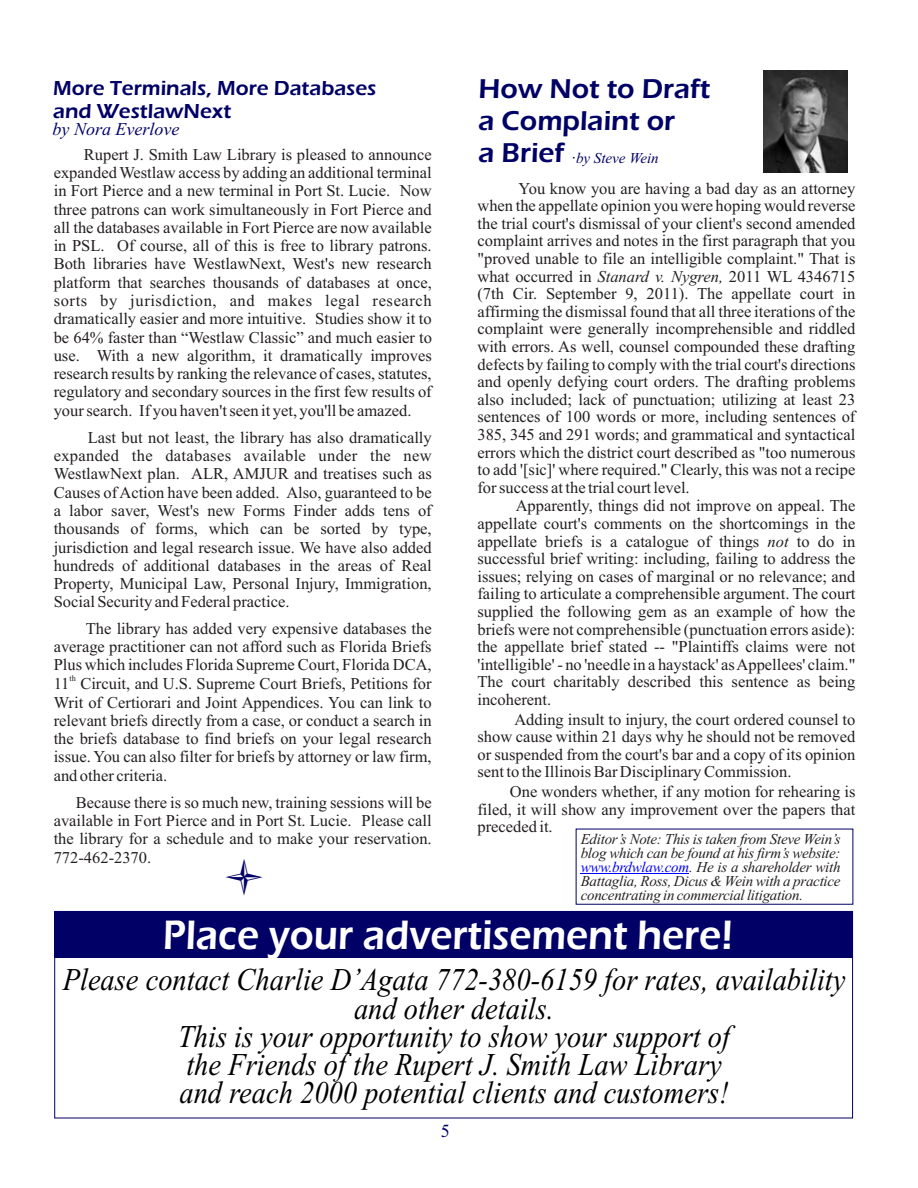
<style>
.page{position:relative;width:918px;height:1188px;background:#fff}
.page>*{position:absolute;margin:0;border:0;box-sizing:border-box;transform-origin:0 0}
.t1{font:42.75px "Webdings";color:#006}
.t2{font:600 42.6px "Eras ITC";color:#fff;scale:.91 1}
.t3{font:italic 31.65px/28.2px "Times New Roman";color:#000;text-align:center;scale:.9 1}
.t4{font:600 28.2px/32.1px "Eras ITC";color:#006}
.t5{font:600 21px/23.9px "Eras ITC";color:#006}
.t6{font:18.45px "Times New Roman";color:#006}
.t7{font:italic 18px "Times New Roman";color:#006}
.t8{font:16.5px/18.3px "Times New Roman";color:#231f20;text-align:justify}
.t9{font:italic 15px/14.1px "Times New Roman";letter-spacing:-.015em;color:#231f20;text-align:justify}
.t10{font:italic 15px "Times New Roman";color:#006}
.t11{font:8.25px "Times New Roman";color:#231f20}
.s1{font-family:"Eras ITC";font-weight:600;font-style:normal;font-size:28.2px}
.s2{font-family:"Arial"}
.s3{font-style:italic}
.s4{color:#00f}
</style>
<div class="page">
<div style="left:54px;top:911px;width:799px;height:47px;background:#006"></div>
<hr style="left:581px;top:873px;width:108px;height:1px;background:#00f">
<img style="left:764px;top:71px;width:83px;height:101px">
<p class="t5" style="left:53px;top:78px;width:325px">More Terminals, More Databases and WestlawNext</p>
<p class="t7" style="left:53px;top:122px;width:128px">by Nora Everlove</p>
<p class="t8" style="left:54px;top:147px;width:380px;text-indent:30px">Rupert J. Smith Law Library is pleased to announce expanded Westlaw access by adding an additional terminal in Fort Pierce and a new terminal in Port St. Lucie. Now three patrons can work simultaneously in Fort Pierce and all the databases available in Fort Pierce are now available in PSL. Of course, all of this is free to library patrons.<br>Both libraries have WestlawNext, West's new research platform that searches thousands of databases at once, sorts by jurisdiction, and makes legal research dramatically easier and more intuitive. Studies show it to be 64% faster than “Westlaw Classic” and much easier to use. With a new algorithm, it dramatically improves research results by ranking the relevance of cases, statutes, regulatory and secondary sources in the first few results of your search. If you haven't seen it yet, you'll be amazed.</p>
<p class="t8" style="left:54px;top:430px;width:380px;text-indent:34px">Last but not least, the library has also dramatically expanded the databases available under the new WestlawNext plan. ALR, AMJUR and treatises such as Causes of Action have been added. Also, guaranteed to be a labor saver, West's new Forms Finder adds tens of thousands of forms, which can be sorted by type, jurisdiction and legal research issue. We have also added hundreds of additional databases in the areas of Real Property, Municipal Law, Personal Injury, Immigration, Social Security and Federal practice.</p>
<p class="t8" style="left:54px;top:620px;width:380px;text-indent:32px">The library has added very expensive databases the average practitioner can not afford such as Florida Briefs Plus which includes Florida Supreme Court, Florida DCA,</p>
<p class="t11" style="left:70px;top:675px;width:8px">th</p>
<p class="t8" style="left:54px;top:676px;width:380px">11 Circuit, and U.S. Supreme Court Briefs, Petitions for Writ of Certiorari and Joint Appendices. You can link to relevant briefs directly from a case, or conduct a search in the briefs database to find briefs on your legal research issue. You can also filter for briefs by attorney or law firm, and other criteria.</p>
<p class="t8" style="left:54px;top:795px;width:380px;text-indent:22px">Because there is so much new, training sessions will be available in Fort Pierce and in Port St. Lucie. Please call the library for a schedule and to make your reservation.<br>772-462-2370.</p>
<h1 class="t1" style="left:223px;top:856px;width:44px">●</h1>
<h3 class="t4" style="left:479px;top:76px;width:233px">How Not to Draft a Complaint or</h3>
<p class="t10" style="left:479px;top:152px;width:182px"><span class="s1">a Brief</span> <span class="s2">·</span>by Steve Wein</p>
<p class="t8" style="left:477px;top:181px;width:380px;line-height:17.5px;text-indent:41px">You know you are having a bad day as an attorney when the appellate opinion you were hoping would reverse the trial court's dismissal of your client's second amended complaint arrives and notes in the first paragraph that you "proved unable to file an intelligible complaint." That is what occurred in <span class="s3">Stanard v. Nygren,</span> 2011 WL 4346715 (7th Cir. September 9, 2011). The appellate court in affirming the dismissal found that all three iterations of the complaint were generally incomprehensible and riddled with errors. As well, counsel compounded these drafting defects by failing to comply with the trial court's directions and openly defying court orders. The drafting problems also included; lack of punctuation; utilizing at least 23 sentences of 100 words or more, including sentences of 385, 345 and 291 words; and grammatical and syntactical errors which the district court described as "too numerous to add '[sic]' where required." Clearly, this was not a recipe for success at the trial court level.</p>
<p class="t8" style="left:477px;top:499px;width:380px;line-height:17.5px;text-indent:38px">Apparently, things did not improve on appeal. The appellate court's comments on the shortcomings in the appellate briefs is a catalogue of things <span class="s3">not</span> to do in successful brief writing: including, failing to address the issues; relying on cases of marginal or no relevance; and failing to articulate a comprehensible argument. The court supplied the following gem as an example of how the briefs were not comprehensible (punctuation errors aside): the appellate brief stated -- "Plaintiffs claims were not 'intelligible' - no 'needle in a haystack' as Appellees' claim." The court charitably described this sentence as being incoherent.</p>
<p class="t8" style="left:477px;top:712px;width:380px;line-height:17.5px;text-indent:37px">Adding insult to injury, the court ordered counsel to show cause within 21 days why he should not be removed or suspended from the court's bar and a copy of its opinion sent to the Illinois Bar Disciplinary Commission.</p>
<p class="t8" style="left:477px;top:784px;width:380px;line-height:17.5px;text-indent:32px">One wonders whether, if any motion for rehearing is filed, it will show any improvement over the papers that preceded it.</p>
<p class="t9" style="left:581px;top:833px;width:261px">Editor’s Note: This is taken from Steve Wein’s blog which can be found at his firm’s website: <span class="s4">www.brdwlaw.com</span>. He is a shareholder with Battaglia, Ross, Dicus &amp; Wein with a practice concentrating in commercial litigation.</p>
<h2 class="t2" style="left:163px;top:919px;width:628px">Place your advertisement here!</h2>
<h3 class="t3" style="left:63px;top:969px;width:871px">Please contact Charlie D’Agata 772-380-6159 for rates, availability and other details.<br>This is your opportunity to show your support of<br>the Friends of the Rupert J. Smith Law Library<br>and reach 2000 potential clients and customers!</h3>
<p class="t6" style="left:441px;top:1125px;width:10px">5</p>
</div>
